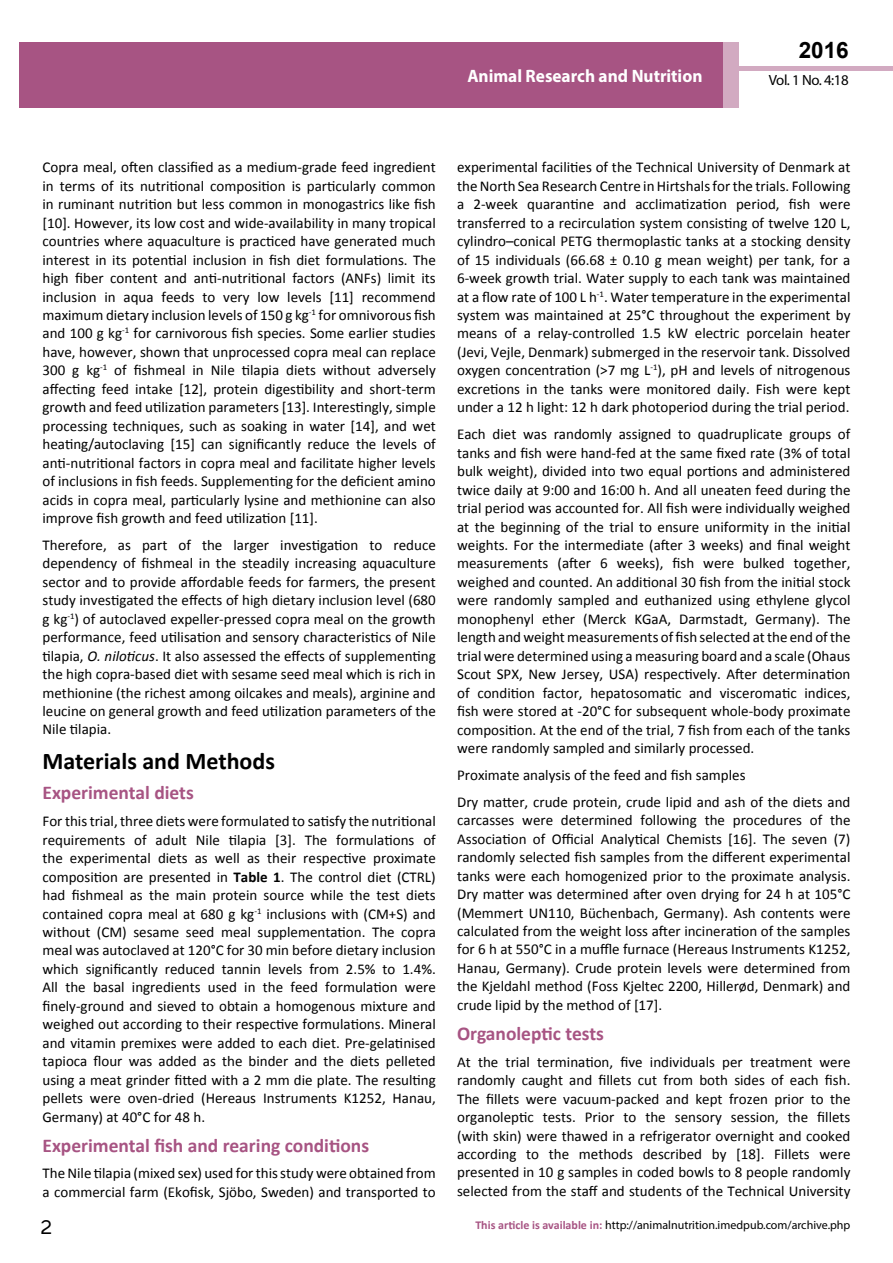
<style>
.page{position:relative;width:893px;height:1263px;background:#fff}
.page>*{position:absolute;margin:0;border:0;box-sizing:border-box;transform-origin:0 0}
.t1{font:25.5px "Tunga";color:#000}
.t2{font:700 24px "Calibri";color:#000}
.t3{font:700 22.5px "Arial";color:#000}
.t4{font:700 19.5px "Calibri";color:#a75483}
.t5{font:700 18px "Myriad Pro";color:#fff;scale:.96 1}
.t6{font:15px/18.5px "Calibri";color:#000;text-align:justify}
.t7{font:14.85px "Myriad Pro";letter-spacing:-.03em;color:#000}
.t8{font:12px "Myriad Pro";color:#000}
.s1{font-style:italic}
.s2{font-weight:700}
.s3{font-family:"Calibri";font-weight:700;color:#a75483}
</style>
<div class="page">
<div style="left:722px;top:66px;width:171px;height:5px;background:#d2aac1"></div>
<div style="left:19px;top:42px;width:706px;height:66px;background:#a75483"></div>
<div style="left:724px;top:43px;width:15px;height:65px;background:#d2aac1"></div>
<h3 class="t3" style="left:799px;top:35px;width:52px">2016</h3>
<p class="t5" style="left:467px;top:64px;width:246px">Animal Research and Nutrition</p>
<p class="t7" style="left:769px;top:71px;width:81px">Vol. 1 No. 4:18</p>
<p class="t6" style="left:43px;top:158px;width:395px">Copra meal, often classified as a medium-grade feed ingredient in terms of its nutritional composition is particularly common in ruminant nutrition but less common in monogastrics like fish [10]. However, its low cost and wide-availability in many tropical countries where aquaculture is practiced have generated much interest in its potential inclusion in fish diet formulations. The high fiber content and anti-nutritional factors (ANFs) limit its inclusion in aqua feeds to very low levels [11] recommend maximum dietary inclusion levels of 150 g kg<sup>-1</sup> for omnivorous fish and 100 g kg<sup>-1</sup> for carnivorous fish species. Some earlier studies have, however, shown that unprocessed copra meal can replace 300 g kg<sup>-1</sup> of fishmeal in Nile tilapia diets without adversely affecting feed intake [12], protein digestibility and short-term growth and feed utilization parameters [13]. Interestingly, simple processing techniques, such as soaking in water [14], and wet heating/autoclaving [15] can significantly reduce the levels of anti-nutritional factors in copra meal and facilitate higher levels of inclusions in fish feeds. Supplementing for the deficient amino acids in copra meal, particularly lysine and methionine can also improve fish growth and feed utilization [11].</p>
<p class="t6" style="left:43px;top:536px;width:395px">Therefore, as part of the larger investigation to reduce dependency of fishmeal in the steadily increasing aquaculture sector and to provide affordable feeds for farmers, the present study investigated the effects of high dietary inclusion level (680 g kg<sup>-1</sup>) of autoclaved expeller-pressed copra meal on the growth performance, feed utilisation and sensory characteristics of Nile tilapia, <span class="s1">O. niloticus</span>. It also assessed the effects of supplementing the high copra-based diet with sesame seed meal which is rich in methionine (the richest among oilcakes and meals), arginine and leucine on general growth and feed utilization parameters of the Nile tilapia.</p>
<h2 class="t2" style="left:43px;top:746px;width:234px">Materials and Methods</h2>
<h3 class="t4" style="left:43px;top:780px;width:153px">Experimental diets</h3>
<p class="t6" style="left:43px;top:812px;width:395px">For this trial, three diets were formulated to satisfy the nutritional requirements of adult Nile tilapia [3]. The formulations of the experimental diets as well as their respective proximate composition are presented in <span class="s2">Table 1</span>. The control diet (CTRL) had fishmeal as the main protein source while the test diets contained copra meal at 680 g kg<sup>-1</sup> inclusions with (CM+S) and without (CM) sesame seed meal supplementation. The copra meal was autoclaved at 120°C for 30 min before dietary inclusion which significantly reduced tannin levels from 2.5% to 1.4%.<br>All the basal ingredients used in the feed formulation were finely-ground and sieved to obtain a homogenous mixture and weighed out according to their respective formulations. Mineral and vitamin premixes were added to each diet. Pre-gelatinised tapioca flour was added as the binder and the diets pelleted using a meat grinder fitted with a 2 mm die plate. The resulting pellets were oven-dried (Hereaus Instruments K1252, Hanau, Germany) at 40°C for 48 h.</p>
<h3 class="t4" style="left:43px;top:1132px;width:328px">Experimental fish and rearing conditions</h3>
<p class="t6" style="left:43px;top:1164px;width:395px">The Nile tilapia (mixed sex) used for this study were obtained from a commercial farm (Ekofisk, Sjöbo, Sweden) and transported to</p>
<p class="t6" style="left:457px;top:158px;width:395px">experimental facilities of the Technical University of Denmark at the North Sea Research Centre in Hirtshals for the trials. Following a 2-week quarantine and acclimatization period, fish were transferred to a recirculation system consisting of twelve 120 L, cylindro–conical PETG thermoplastic tanks at a stocking density of 15 individuals (66.68 ± 0.10 g mean weight) per tank, for a 6-week growth trial. Water supply to each tank was maintained at a flow rate of 100 L h<sup>-1</sup>. Water temperature in the experimental system was maintained at 25°C throughout the experiment by means of a relay-controlled 1.5 kW electric porcelain heater (Jevi, Vejle, Denmark) submerged in the reservoir tank. Dissolved oxygen concentration (&gt;7 mg L<sup>-1</sup>), pH and levels of nitrogenous excretions in the tanks were monitored daily. Fish were kept under a 12 h light: 12 h dark photoperiod during the trial period.</p>
<p class="t6" style="left:457px;top:425px;width:395px">Each diet was randomly assigned to quadruplicate groups of tanks and fish were hand-fed at the same fixed rate (3% of total bulk weight), divided into two equal portions and administered twice daily at 9:00 and 16:00 h. And all uneaten feed during the trial period was accounted for. All fish were individually weighed at the beginning of the trial to ensure uniformity in the initial weights. For the intermediate (after 3 weeks) and final weight measurements (after 6 weeks), fish were bulked together, weighed and counted. An additional 30 fish from the initial stock were randomly sampled and euthanized using ethylene glycol monophenyl ether (Merck KGaA, Darmstadt, Germany). The length and weight measurements of fish selected at the end of the trial were determined using a measuring board and a scale (Ohaus Scout SPX, New Jersey, USA) respectively. After determination of condition factor, hepatosomatic and visceromatic indices, fish were stored at -20°C for subsequent whole-body proximate composition. At the end of the trial, 7 fish from each of the tanks were randomly sampled and similarly processed.</p>
<p class="t6" style="left:457px;top:761px;width:395px;line-height:27px">Proximate analysis of the feed and fish samples<br>Dry matter, crude protein, crude lipid and ash of the diets and</p>
<p class="t6" style="left:457px;top:811px;width:395px">carcasses were determined following the procedures of the Association of Official Analytical Chemists [16]. The seven (7) randomly selected fish samples from the different experimental tanks were each homogenized prior to the proximate analysis.<br>Dry matter was determined after oven drying for 24 h at 105°C (Memmert UN110, Büchenbach, Germany). Ash contents were calculated from the weight loss after incineration of the samples for 6 h at 550°C in a muffle furnace (Hereaus Instruments K1252, Hanau, Germany). Crude protein levels were determined from the Kjeldahl method (Foss Kjeltec 2200, Hillerød, Denmark) and crude lipid by the method of [17].</p>
<h3 class="t4" style="left:457px;top:1021px;width:148px">Organoleptic tests</h3>
<p class="t6" style="left:457px;top:1052px;width:395px">At the trial termination, five individuals per treatment were randomly caught and fillets cut from both sides of each fish.<br>The fillets were vacuum-packed and kept frozen prior to the organoleptic tests. Prior to the sensory session, the fillets (with skin) were thawed in a refrigerator overnight and cooked according to the methods described by [18]. Fillets were presented in 10 g samples in coded bowls to 8 people randomly selected from the staff and students of the Technical University</p>
<h1 class="t1" style="left:41px;top:1210px;width:13px">2</h1>
<p class="t8" style="left:475px;top:1218px;width:377px"><span class="s3">This article is available in:</span> http://animalnutrition.imedpub.com/archive.php</p>
</div>
